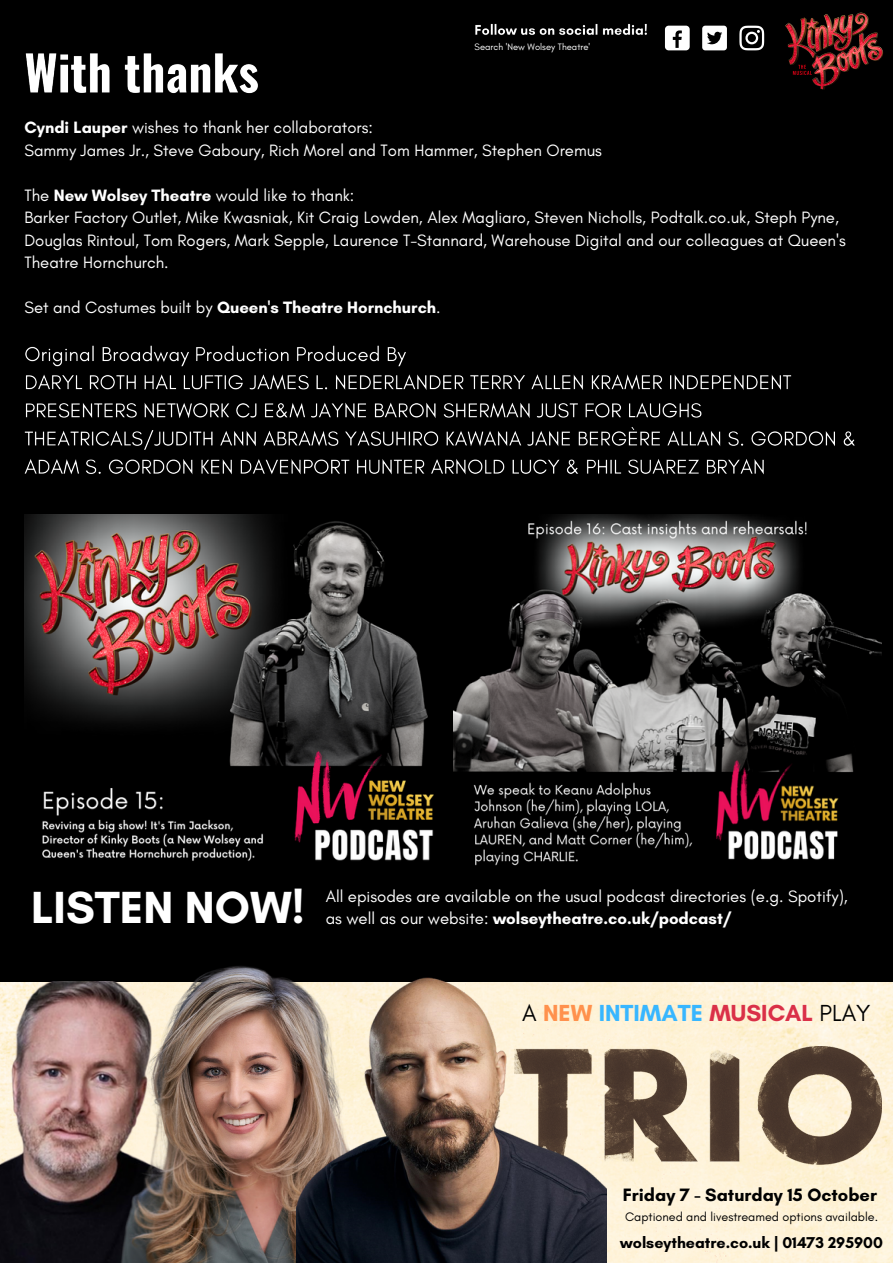
<style>
.page{position:relative;width:893px;height:1264px;background:#fff}
.page>*{position:absolute;margin:0;border:0;box-sizing:border-box;transform-origin:0 0}
.t1{font:700 45.75px "Glacial Indifference";color:#fff}
.t2{font:700 23.7px "Glacial Indifference";color:#38b6ff}
.t3{font:700 18.3px "Glacial Indifference";color:#010101}
.t4{font:16.8px/22.5px "Glacial Indifference";color:#fff}
.t5{font:16.65px/22.5px "Glacial Indifference";color:#fff}
.t6{font:700 16.65px "Glacial Indifference";color:#fff}
.t7{font:700 16.05px "Glacial Indifference";color:#000}
.t8{font:12.6px "Glacial Indifference";color:#000}
.t9{font:9.45px "Glacial Indifference";color:#fff}
.s1{font-weight:700}
.s2{font-weight:400}
.s3{font-weight:400;color:#010101}
.s4{color:#ff914d}
.s5{color:#da3048}
</style>
<div class="page">
<div style="left:0;top:0;width:892px;height:1262px;background:#000"></div>
<img style="left:24px;top:514px;width:857px;height:352px">
<img style="left:607px;top:982px;width:285px;height:280px">
<img style="left:0;top:981px;width:103px;height:281px">
<img style="left:103px;top:966px;width:193px;height:296px">
<img style="left:607px;top:1046px;width:274px;height:118px">
<div style="left:665px;top:26px;width:24px;height:24px;background:#fff;border-radius:4px"></div>
<svg style="left:672px;top:30px;width:9px;height:18px"></svg>
<div style="left:702px;top:26px;width:24px;height:24px;background:#fff;border-radius:3px"></div>
<svg style="left:707px;top:32px;width:15px;height:12px"></svg>
<svg style="left:739px;top:26px;width:25px;height:24px"></svg>
<img style="left:785px;top:12px;width:99px;height:78px">
<img style="left:296px;top:977px;width:311px;height:285px">
<img style="left:475px;top:23px;width:172px;height:12px">
<img style="left:25px;top:53px;width:233px;height:41px">
<img style="left:24px;top:345px;width:831px;height:130px">
<p class="t9" style="left:474px;top:41px;width:117px">Search 'New Wolsey Theatre'</p>
<p class="t5" style="left:24px;top:116px;width:579px"><span class="s1">Cyndi Lauper</span> wishes to thank her collaborators:<br>Sammy James Jr., Steve Gaboury, Rich Morel and Tom Hammer, Stephen Oremus</p>
<p class="t5" style="left:24px;top:184px;width:822px">The <span class="s1">New Wolsey Theatre</span> would like to thank:<br>Barker Factory Outlet, Mike Kwasniak, Kit Craig Lowden, Alex Magliaro, Steven Nicholls, Podtalk.co.uk, Steph Pyne, Douglas Rintoul, Tom Rogers, Mark Sepple, Laurence T-Stannard, Warehouse Digital and our colleagues at Queen's Theatre Hornchurch.</p>
<p class="t6" style="left:24px;top:297px;width:417px"><span class="s2">Set and Costumes built by</span> Queen's Theatre Hornchurch<span class="s2">.</span></p>
<h1 class="t1" style="left:31px;top:879px;width:275px">LISTEN NOW!</h1>
<p class="t4" style="left:325px;top:884px;width:523px">All episodes are available on the usual podcast directories (e.g. Spotify), as well as our website: <span class="s1">wolseytheatre.co.uk/podcast/</span></p>
<h2 class="t2" style="left:522px;top:998px;width:350px"><span class="s3">A</span> <span class="s4">NEW</span> INTIMATE <span class="s5">MUSICAL</span> <span class="s3">PLAY</span></h2>
<p class="t3" style="left:622px;top:1183px;width:256px">Friday 7 - Saturday 15 October</p>
<p class="t7" style="left:620px;top:1232px;width:264px">wolseytheatre.co.uk | 01473 295900</p>
<p class="t8" style="left:625px;top:1208px;width:255px">Captioned and livestreamed options available.</p>
</div>
